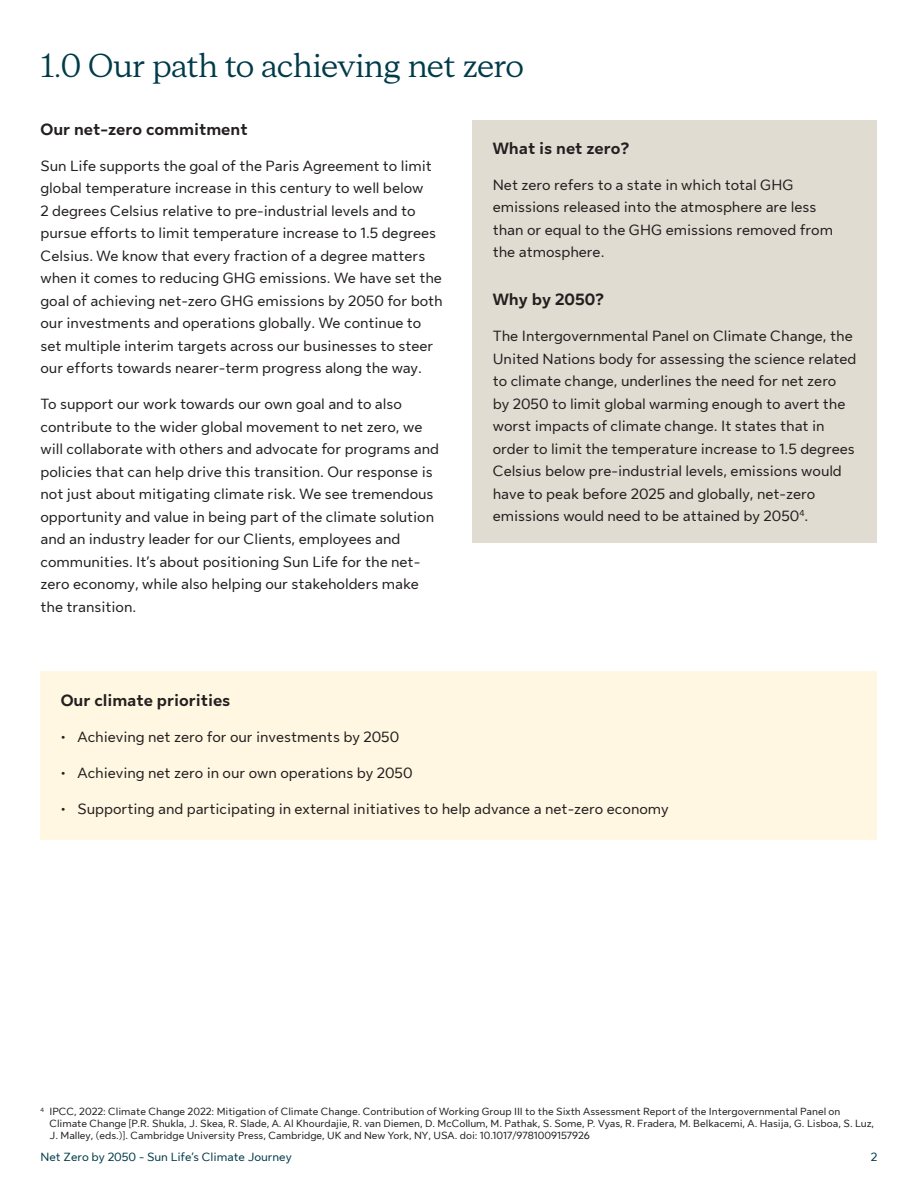
<style>
.page{position:relative;width:918px;height:1188px;background:#fff}
.page>*{position:absolute;margin:0;border:0;box-sizing:border-box;transform-origin:0 0}
.H2-blue__toc_-NEW{font:33px "Sun Life New Display";color:#003b49}
.H4-sans-black{font:700 16.5px "Sun Life New Text";color:#231f20}
.P2-black_10_15{font:15px/22.5px "Sun Life New Text";color:#231f20}
.t1{font:12px "Sun Life New Text";color:#003b49}
.Footnote{font:10.5px/12px "Sun Life New Text";color:#231f20}
</style>
<div class="page">
<div style="left:40px;top:672px;width:838px;height:168px;background:#fff7e1"></div>
<div style="left:472px;top:120px;width:406px;height:422px;background:#e1dcd1"></div>
<p class="H2-blue__toc_-NEW" style="left:40px;top:43px;width:485px">1.0 Our path to achieving net zero</p>
<p class="H4-sans-black" style="left:40px;top:117px;width:209px">Our net-zero commitment</p>
<p class="P2-black_10_15" style="left:40px;top:153px;width:404px">Sun Life supports the goal of the Paris Agreement to limit global temperature increase in this century to well below<br>2 degrees Celsius relative to pre-industrial levels and to pursue efforts to limit temperature increase to 1.5 degrees Celsius. We know that every fraction of a degree matters when it comes to reducing GHG emissions. We have set the goal of achieving net-zero GHG emissions by 2050 for both our investments and operations globally. We continue to set multiple interim targets across our businesses to steer our efforts towards nearer-term progress along the way.</p>
<p class="P2-black_10_15" style="left:40px;top:392px;width:400px">To support our work towards our own goal and to also contribute to the wider global movement to net zero, we will collaborate with others and advocate for programs and policies that can help drive this transition. Our response is not just about mitigating climate risk. We see tremendous opportunity and value in being part of the climate solution and an industry leader for our Clients, employees and communities. It’s about positioning Sun Life for the net&shy;zero economy, while also helping our stakeholders make the transition.</p>
<p class="H4-sans-black" style="left:493px;top:136px;width:138px">What is net zero?</p>
<p class="P2-black_10_15" style="left:493px;top:172px;width:342px">Net zero refers to a state in which total GHG emissions released into the atmosphere are less than or equal to the GHG emissions removed from the atmosphere.</p>
<p class="H4-sans-black" style="left:493px;top:288px;width:113px">Why by 2050?</p>
<p class="P2-black_10_15" style="left:493px;top:324px;width:365px">The Intergovernmental Panel on Climate Change, the United Nations body for assessing the science related to climate change, underlines the need for net zero by 2050 to limit global warming enough to avert the worst impacts of climate change. It states that in order to limit the temperature increase to 1.5 degrees Celsius below pre-industrial levels, emissions would have to peak before 2025 and globally, net-zero emissions would need to be attained by 2050<sup>4</sup>.</p>
<p class="H4-sans-black" style="left:61px;top:688px;width:171px">Our climate priorities</p>
<p class="P2-black_10_15" style="left:61px;top:724px;width:340px">• Achieving net zero for our investments by 2050</p>
<p class="P2-black_10_15" style="left:61px;top:760px;width:353px">• Achieving net zero in our own operations by 2050</p>
<p class="P2-black_10_15" style="left:61px;top:796px;width:610px">• Supporting and participating in external initiatives to help advance a net-zero economy</p>
<p class="Footnote" style="left:50px;top:1105px;width:826px;text-indent:-9px"><sup>4</sup> IPCC, 2022: Climate Change 2022: Mitigation of Climate Change. Contribution of Working Group III to the Sixth Assessment Report of the Intergovernmental Panel on<br>Climate Change [P.R. Shukla, J. Skea, R. Slade, A. Al Khourdajie, R. van Diemen, D. McCollum, M. Pathak, S. Some, P. Vyas, R. Fradera, M. Belkacemi, A. Hasija, G. Lisboa, S. Luz,<br>J. Malley, (eds.)]. Cambridge University Press, Cambridge, UK and New York, NY, USA. doi: 10.1017/9781009157926</p>
<p class="t1" style="left:40px;top:1149px;width:253px">Net Zero by 2050 - Sun Life’s Climate Journey</p>
<p class="t1" style="left:871px;top:1149px;width:8px">2</p>
</div>
